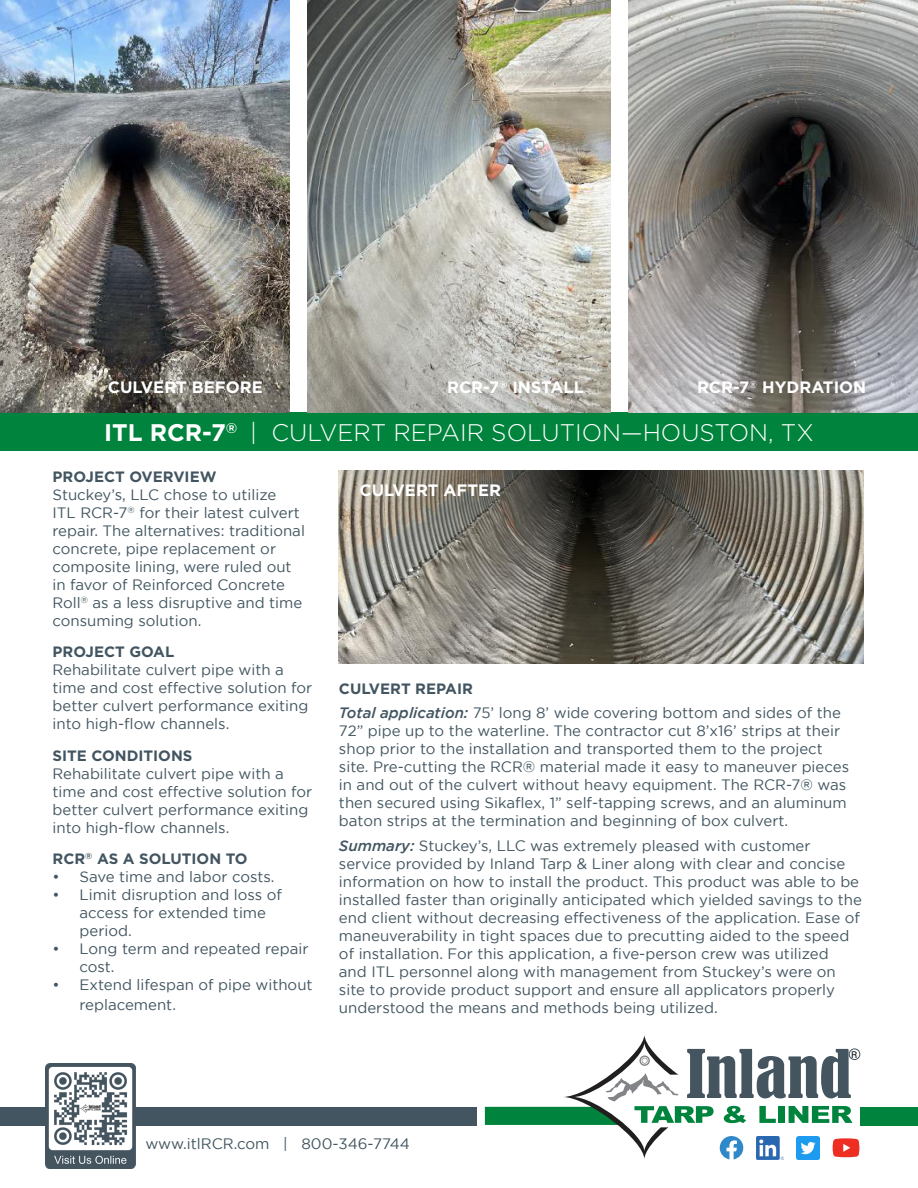
<style>
.page{position:relative;width:918px;height:1188px;background:#fff}
.page>*{position:absolute;margin:0;border:0;box-sizing:border-box;transform-origin:0 0}
.t1{font:300 24px "Gotham";color:#fff}
.t2{font:700 16.5px "Gotham";color:#fff}
.t3{font:15.15px "Gotham";color:#425560}
.t4{font:15px/18px "Gotham";color:#425560}
.t5{font:700 15px "Gotham";color:#425560}
.t6{font:9.6px "Acumin Pro";color:#050504}
.s1{font-weight:700}
.s2{font-weight:500;font-style:italic}
</style>
<div class="page">
<div style="left:0;top:413px;width:918px;height:38px;background:#00843d"></div>
<img style="left:338px;top:471px;width:526px;height:192px">
<div style="left:0;top:1107px;width:477px;height:18px;background:#425560"></div>
<img style="left:45px;top:1064px;width:90px;height:105px">
<svg style="left:485px;top:1035px;width:374px;height:125px"></svg>
<div style="left:849px;top:1049px;width:11px;height:11px;border:1px solid #455560;border-radius:50%"></div>
<div style="left:860px;top:1107px;width:58px;height:18px;background:#00843d"></div>
<img style="left:0;top:0;width:290px;height:413px">
<img style="left:308px;top:0;width:302px;height:413px">
<img style="left:628px;top:0;width:290px;height:413px">
<p class="t2" style="left:108px;top:378px;width:156px">CULVERT BEFORE</p>
<p class="t2" style="left:447px;top:378px;width:138px">RCR-7<sup>®</sup> INSTALL</p>
<p class="t2" style="left:697px;top:378px;width:171px">RCR-7<sup>®</sup> HYDRATION</p>
<p class="t1" style="left:104px;top:419px;width:711px"><span class="s1">ITL RCR-7</span><sup>®</sup> | CULVERT REPAIR SOLUTION—HOUSTON, TX</p>
<p class="t5" style="left:52px;top:468px;width:166px">PROJECT OVERVIEW</p>
<p class="t4" style="left:52px;top:485px;width:254px">Stuckey’s, LLC chose to utilize<br>ITL RCR-7<sup>®</sup> for their latest culvert repair. The alternatives: traditional concrete, pipe replacement or composite lining, were ruled out in favor of Reinforced Concrete<br>Roll<sup>®</sup> as a less disruptive and time consuming solution.</p>
<p class="t5" style="left:52px;top:643px;width:123px">PROJECT GOAL</p>
<p class="t4" style="left:52px;top:661px;width:261px">Rehabilitate culvert pipe with a time and cost effective solution for better culvert performance exiting into high-flow channels.</p>
<p class="t5" style="left:52px;top:747px;width:142px">SITE CONDITIONS</p>
<p class="t4" style="left:52px;top:764px;width:261px">Rehabilitate culvert pipe with a time and cost effective solution for better culvert performance exiting into high-flow channels.</p>
<p class="t5" style="left:52px;top:850px;width:197px">RCR<sup>®</sup> AS A SOLUTION TO</p>
<p class="t4" style="left:52px;top:868px;width:224px">• Save time and labor costs.</p>
<p class="t4" style="left:80px;top:886px;width:204px;text-indent:-27px">• Limit disruption and loss of access for extended time period.</p>
<p class="t4" style="left:80px;top:940px;width:231px;text-indent:-27px">• Long term and repeated repair cost.</p>
<p class="t4" style="left:80px;top:975px;width:235px;line-height:19.8px;text-indent:-27px">• Extend lifespan of pipe without replacement.</p>
<p class="t2" style="left:360px;top:481px;width:143px">CULVERT AFTER</p>
<p class="t5" style="left:339px;top:680px;width:135px">CULVERT REPAIR</p>
<p class="t4" style="left:339px;top:704px;width:512px"><span class="s2">Total application:</span> 75’ long 8’ wide covering bottom and sides of the 72” pipe up to the waterline. The contractor cut 8’x16’ strips at their shop prior to the installation and transported them to the project site. Pre-cutting the RCR® material made it easy to maneuver pieces in and out of the culvert without heavy equipment. The RCR-7® was then secured using Sikaflex, 1” self-tapping screws, and an aluminum baton strips at the termination and beginning of box culvert.</p>
<p class="t4" style="left:339px;top:836px;width:525px"><span class="s2">Summary:</span> Stuckey’s, LLC was extremely pleased with customer service provided by Inland Tarp &amp; Liner along with clear and concise information on how to install the product. This product was able to be installed faster than originally anticipated which yielded savings to the end client without decreasing effectiveness of the application. Ease of maneuverability in tight spaces due to precutting aided to the speed of installation. For this application, a five-person crew was utilized<br>and ITL personnel along with management from Stuckey’s were on site to provide product support and ensure all applicators properly understood the means and methods being utilized.</p>
<p class="t3" style="left:145px;top:1135px;width:266px">www.itlRCR.com | 800-346-7744</p>
<p class="t6" style="left:851px;top:1048px;width:8px">R</p>
</div>
